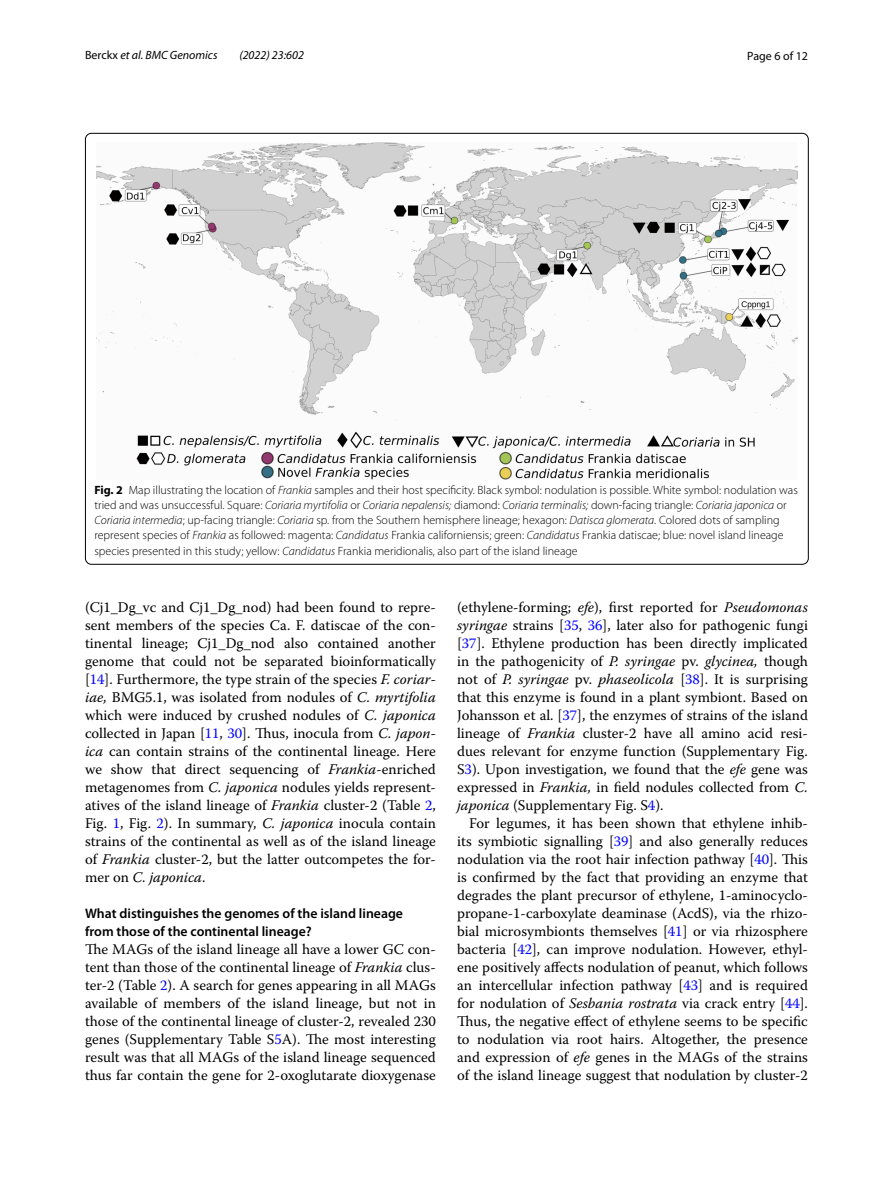
<style>
.page{position:relative;width:893px;height:1187px;background:#fff}
.page>*{position:absolute;margin:0;border:0;box-sizing:border-box;transform-origin:0 0}
.t1{font:14.7px/18px "Warnock Pro";color:#000;text-align:justify}
.t2{font:600 13.8px/18px "Myriad Pro";color:#000}
.t3{font:300 12px/15px "Myriad Pro";color:#000}
.t4{font:italic 12px "Myriad Pro";color:#000}
.t5{font:12px "Myriad Pro";color:#000}
.s1{font-style:normal}
.s2{font-weight:700}
.s3{font-style:italic}
.s4{color:#00f}
</style>
<div class="page">
<img style="left:97px;top:142px;width:700px;height:337px">
<p class="t4" style="left:85px;top:48px;width:134px"><span class="s1">Berckx</span> et al. BMC Genomics</p>
<p class="t4" style="left:239px;top:48px;width:66px">(2022) 23:602</p>
<p class="t5" style="left:747px;top:48px;width:62px">Page 6 of 12</p>
<p class="t3" style="left:94px;top:483px;width:705px"><span class="s2">Fig. 2</span> Map illustrating the location of <span class="s3">Frankia</span> samples and their host specificity. Black symbol: nodulation is possible. White symbol: nodulation was tried and was unsuccessful. Square: <span class="s3">Coriaria myrtifolia</span> or <span class="s3">Coriaria nepalensis;</span> diamond: <span class="s3">Coriaria terminalis;</span> down-facing triangle: <span class="s3">Coriaria japonica</span> or <span class="s3">Coriaria intermedia</span>; up-facing triangle: <span class="s3">Coriaria</span> sp. from the Southern hemisphere lineage; hexagon: <span class="s3">Datisca glomerata</span>. Colored dots of sampling represent species of <span class="s3">Frankia</span> as followed: magenta: <span class="s3">Candidatus</span> Frankia californiensis; green: <span class="s3">Candidatus</span> Frankia datiscae; blue: novel island lineage species presented in this study; yellow: <span class="s3">Candidatus</span> Frankia meridionalis, also part of the island lineage</p>
<p class="t1" style="left:85px;top:597px;width:352px">(Cj1_Dg_vc and Cj1_Dg_nod) had been found to repre&shy;sent members of the species Ca. F. datiscae of the con&shy;tinental lineage; Cj1_Dg_nod also contained another genome that could not be separated bioinformatically [<span class="s4">14</span>]. Furthermore, the type strain of the species <span class="s3">F. coriar&shy;iae,</span> BMG5.1, was isolated from nodules of <span class="s3">C. myrtifolia </span>which were induced by crushed nodules of <span class="s3">C. japonica </span>collected in Japan [<span class="s4">11</span>, <span class="s4">30</span>]. Thus, inocula from <span class="s3">C. japon&shy;ica</span> can contain strains of the continental lineage. Here we show that direct sequencing of <span class="s3">Frankia</span>-enriched metagenomes from <span class="s3">C. japonica</span> nodules yields represent&shy;atives of the island lineage of <span class="s3">Frankia</span> cluster-2 (Table <span class="s4">2</span>, Fig. <span class="s4">1</span>, Fig. <span class="s4">2</span>). In summary, <span class="s3">C. japonica</span> inocula contain strains of the continental as well as of the island lineage of <span class="s3">Frankia</span> cluster-2, but the latter outcompetes the for&shy;mer on <span class="s3">C. japonica</span>.</p>
<p class="t2" style="left:85px;top:904px;width:320px">What distinguishes the genomes of the island lineage from those of the continental lineage?</p>
<p class="t1" style="left:85px;top:939px;width:352px">The MAGs of the island lineage all have a lower GC con&shy;tent than those of the continental lineage of <span class="s3">Frankia</span> clus&shy;ter-2 (Table <span class="s4">2</span>). A search for genes appearing in all MAGs available of members of the island lineage, but not in those of the continental lineage of cluster-2, revealed 230 genes (Supplementary Table S<span class="s4">5</span>A). The most interesting result was that all MAGs of the island lineage sequenced thus far contain the gene for 2-oxoglutarate dioxygenase</p>
<p class="t1" style="left:457px;top:597px;width:352px">(ethylene-forming; <span class="s3">efe</span>), first reported for <span class="s3">Pseudomonas syringae</span> strains [<span class="s4">35</span>, <span class="s4">36</span>], later also for pathogenic fungi [<span class="s4">37</span>]. Ethylene production has been directly implicated in the pathogenicity of <span class="s3">P. syringae</span> pv. <span class="s3">glycinea,</span> though not of <span class="s3">P. syringae</span> pv. <span class="s3">phaseolicola</span> [<span class="s4">38</span>]. It is surprising that this enzyme is found in a plant symbiont. Based on Johansson et al. [<span class="s4">37</span>], the enzymes of strains of the island lineage of <span class="s3">Frankia</span> cluster-2 have all amino acid resi&shy;dues relevant for enzyme function (Supplementary Fig.<br>S<span class="s4">3</span>). Upon investigation, we found that the <span class="s3">efe</span> gene was expressed in <span class="s3">Frankia,</span> in field nodules collected from <span class="s3">C. japonica</span> (Supplementary Fig. S<span class="s4">4</span>).</p>
<p class="t1" style="left:457px;top:813px;width:352px;text-indent:12px">For legumes, it has been shown that ethylene inhib&shy;its symbiotic signalling [<span class="s4">39</span>] and also generally reduces nodulation via the root hair infection pathway [<span class="s4">40</span>]. This is confirmed by the fact that providing an enzyme that degrades the plant precursor of ethylene, 1-aminocyclo&shy;propane-1-carboxylate deaminase (AcdS), via the rhizo&shy;bial microsymbionts themselves [<span class="s4">41</span>] or via rhizosphere bacteria [<span class="s4">42</span>], can improve nodulation. However, ethyl&shy;ene positively affects nodulation of peanut, which follows an intercellular infection pathway [<span class="s4">43</span>] and is required for nodulation of <span class="s3">Sesbania rostrata</span> via crack entry [<span class="s4">44</span>].<br>Thus, the negative effect of ethylene seems to be specific to nodulation via root hairs. Altogether, the presence and expression of <span class="s3">efe</span> genes in the MAGs of the strains of the island lineage suggest that nodulation by cluster-2</p>
</div>
